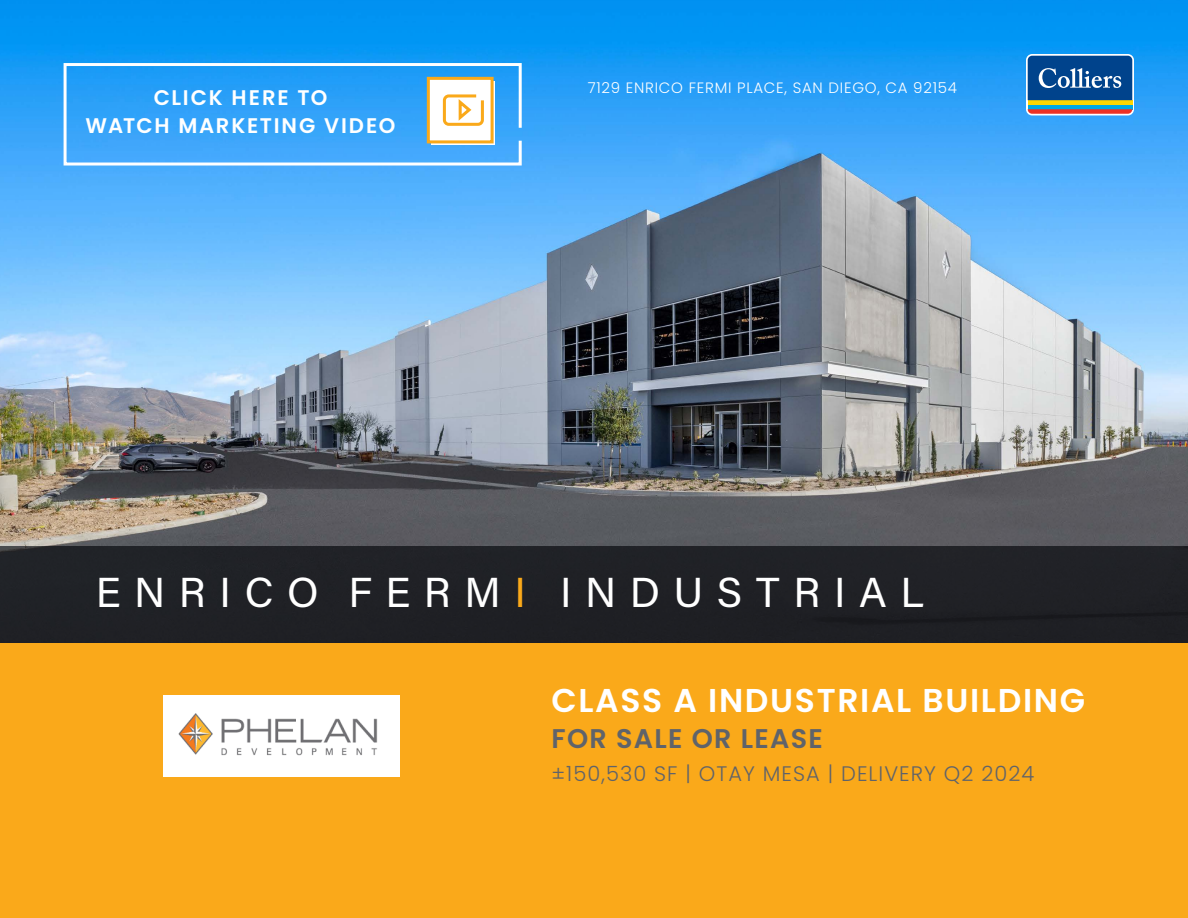
<style>
.page{position:relative;width:1188px;height:918px;background:#fff}
.page>*{position:absolute;margin:0;border:0;box-sizing:border-box;transform-origin:0 0}
.t1{font:42px "Acumin Variable Concept";letter-spacing:.32em;color:#fff}
.t2{font:600 33px "Poppins";letter-spacing:.05em;color:#fff}
.t3{font:600 27px "Poppins";letter-spacing:.05em;color:#5f636a}
.t4{font:600 21.15px/28.7px "Poppins";letter-spacing:.08em;color:#fff;text-align:center}
.t5{font:300 21px "Poppins";letter-spacing:.05em;color:#5f636a}
.t6{font:300 15px "Poppins";letter-spacing:.05em;color:#fff}
.s1{color:#faa91a}
</style>
<div class="page">
<img style="left:0;top:0;width:1188px;height:546px">
<div style="left:0;top:643px;width:1188px;height:275px;background:#faa91a"></div>
<div style="left:0;top:546px;width:1188px;height:97px;background:#202126"></div>
<img style="left:163px;top:696px;width:236px;height:80px">
<svg style="left:1026px;top:54px;width:108px;height:61px"></svg>
<hr style="left:1028px;top:105px;width:104px;height:4px;background:#00a8e4">
<div style="left:1028px;top:100px;width:104px;height:5px;background:#ffd600"></div>
<svg style="left:1028px;top:109px;width:104px;height:5px"></svg>
<svg style="left:1028px;top:56px;width:104px;height:44px;background:#1c5798"></svg>
<svg style="left:62px;top:62px;width:461px;height:105px;background:#40a9f9"></svg>
<div style="left:431px;top:81px;width:64px;height:64px;background:#fcd99b"></div>
<div style="left:427px;top:77px;width:67px;height:66px;background:#fff;border:3px solid #faa91a"></div>
<svg style="left:442px;top:94px;width:42px;height:32px"></svg>
<h3 class="t4" style="left:86px;top:83px;width:311px">CLICK HERE TO<br>WATCH MARKETING VIDEO</h3>
<p class="t6" style="left:588px;top:79px;width:371px">7129 ENRICO FERMI PLACE, SAN DIEGO, CA 92154</p>
<h1 class="t1" style="left:96px;top:564px;width:830px">ENRICO FERM<span class="s1">I</span> INDUSTRIAL</h1>
<h2 class="t2" style="left:551px;top:681px;width:535px">CLASS A INDUSTRIAL BUILDING</h2>
<h3 class="t3" style="left:551px;top:723px;width:273px">FOR SALE OR LEASE</h3>
<h3 class="t5" style="left:551px;top:762px;width:485px">±150,530 SF | OTAY MESA | DELIVERY Q2 2024</h3>
</div>
